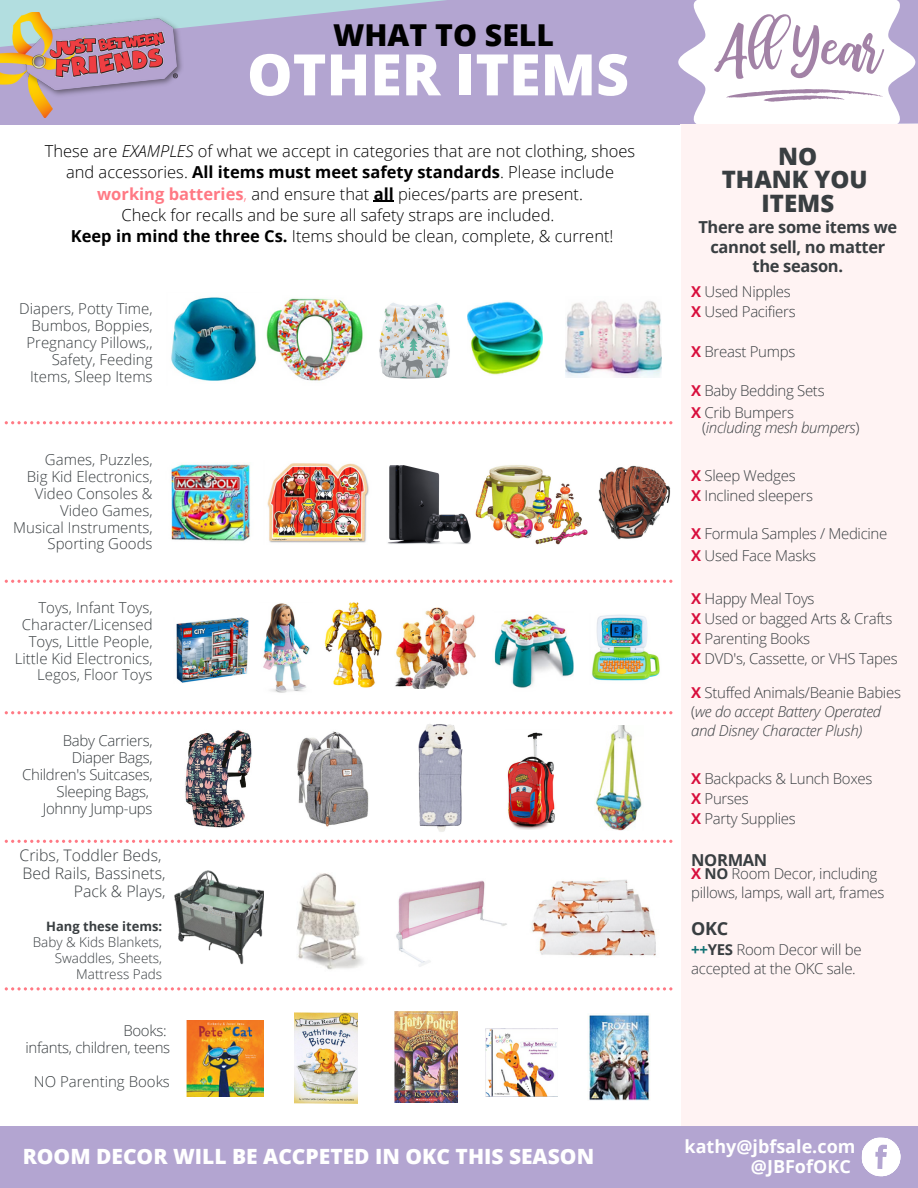
<style>
.page{position:relative;width:918px;height:1188px;background:#fff}
.page>*{position:absolute;margin:0;border:0;box-sizing:border-box;transform-origin:0 0}
.t1{font:800 57.3px "Open Sans";color:#fff}
.t2{font:53.85px "bhatoshine";color:#a282a6}
.t3{font:800 30.15px "Open Sans";color:#000}
.t4{font:800 24px "Open Sans";color:#393e41}
.t5{font:800 21px "Open Sans";color:#fff}
.t6{font:700 18px "Open Sans";color:#fff}
.t7{font:700 18px "Open Sans";color:#393e41}
.t8{font:300 16.5px "Open Sans";color:#000}
.t9{font:700 16.5px "Open Sans";color:#000}
.t10{font:700 16.5px/19.2px "Open Sans";letter-spacing:-.02em;color:#393e41;text-align:center}
.t11{font:300 15.9px "Open Sans";color:#393e41}
.t12{font:300 15px/19px "Open Sans";letter-spacing:-.02em;color:#393e41}
.t13{font:300 15px/16.8px "Open Sans";color:#393e41;text-align:right}
.t14{font:italic 300 15px/19px "Open Sans";letter-spacing:-.02em;color:#393e41}
.t15{font:300 13.5px "Open Sans";color:#393e41}
.t16{font:700 12.9px "Open Sans";color:#393e41}
.s1{font-style:italic}
.s2{font-weight:300}
.s3{font-weight:700;color:#ff7984}
.s4{color:#ff7984}
.s5{font-weight:700}
.s6{font-weight:700;color:#d80f3d}
.s7{font-style:normal}
.s8{font-weight:700;color:#0f7173}
</style>
<div class="page">
<svg style="left:0;top:0;width:918px;height:125px;background:#b2aad2"></svg>
<img style="left:0;top:12px;width:183px;height:106px">
<svg style="left:678px;top:0;width:237px;height:125px"></svg>
<div style="left:680px;top:125px;width:238px;height:1001px;background:#fff3f3"></div>
<img style="left:467px;top:301px;width:75px;height:74px">
<img style="left:565px;top:301px;width:97px;height:76px">
<img style="left:297px;top:873px;width:66px;height:97px">
<svg style="left:5px;top:421px;width:667px;height:3px"></svg>
<svg style="left:5px;top:580px;width:667px;height:3px"></svg>
<svg style="left:5px;top:711px;width:667px;height:3px"></svg>
<svg style="left:5px;top:840px;width:667px;height:3px"></svg>
<img style="left:171px;top:297px;width:192px;height:84px">
<img style="left:379px;top:303px;width:71px;height:76px">
<img style="left:171px;top:463px;width:80px;height:78px">
<img style="left:267px;top:463px;width:102px;height:80px">
<img style="left:387px;top:465px;width:84px;height:79px">
<img style="left:475px;top:465px;width:113px;height:80px">
<img style="left:599px;top:465px;width:72px;height:75px">
<img style="left:263px;top:603px;width:47px;height:90px">
<img style="left:324px;top:602px;width:58px;height:86px">
<img style="left:176px;top:618px;width:73px;height:65px">
<img style="left:395px;top:608px;width:81px;height:81px">
<img style="left:494px;top:614px;width:79px;height:74px">
<img style="left:592px;top:614px;width:68px;height:67px">
<img style="left:185px;top:730px;width:67px;height:98px">
<img style="left:507px;top:732px;width:48px;height:97px">
<img style="left:297px;top:731px;width:72px;height:96px">
<img style="left:595px;top:725px;width:47px;height:106px">
<img style="left:174px;top:871px;width:90px;height:94px">
<img style="left:396px;top:880px;width:111px;height:87px">
<svg style="left:5px;top:987px;width:667px;height:3px"></svg>
<img style="left:531px;top:879px;width:125px;height:78px">
<img style="left:486px;top:1029px;width:71px;height:67px">
<img style="left:294px;top:1013px;width:63px;height:91px">
<img style="left:588px;top:1015px;width:62px;height:86px">
<img style="left:187px;top:1020px;width:76px;height:77px">
<img style="left:394px;top:1011px;width:63px;height:91px">
<div style="left:0;top:1126px;width:918px;height:62px;background:#b3a5d1"></div>
<svg style="left:861px;top:1137px;width:40px;height:40px"></svg>
<img style="left:418px;top:724px;width:45px;height:108px">
<svg style="left:374px;top:201px;width:20px;height:1px"></svg>
<p class="t3" style="left:333px;top:14px;width:223px">WHAT TO SELL</p>
<p class="t1" style="left:247px;top:34px;width:384px">OTHER ITEMS</p>
<p class="t8" style="left:45px;top:139px;width:592px">These are <span class="s1">EXAMPLES</span> of what we accept in categories that are not clothing, shoes</p>
<p class="t9" style="left:66px;top:161px;width:549px"><span class="s2">and accessories.</span> All items must meet safety standards<span class="s2">. Please include</span></p>
<p class="t8" style="left:97px;top:182px;width:487px"><span class="s3">working batteries</span><span class="s4">,</span> and ensure that <span class="s5">all</span> pieces/parts are present.</p>
<p class="t8" style="left:121px;top:203px;width:434px">Check for recalls and be sure all safety straps are included.</p>
<p class="t8" style="left:71px;top:225px;width:544px"><span class="s5">Keep in mind the three Cs.</span> Items should be clean, complete, &amp; current!</p>
<p class="t13" style="left:19px;top:300px;width:135px">Diapers, Potty Time,<br>Bumbos, Boppies,<br>Pregnancy Pillows,,<br>Safety, Feeding<br>Items, Sleep Items</p>
<p class="t13" style="left:45px;top:451px;width:109px">Games, Puzzles,</p>
<p class="t13" style="left:27px;top:468px;width:127px">Big Kid Electronics,<br>Video Consoles &amp;<br>Video Games,</p>
<p class="t13" style="left:13px;top:518px;width:141px">Musical Instruments,<br>Sporting Goods</p>
<p class="t13" style="left:15px;top:599px;width:139px">Toys, Infant Toys,<br>Character/Licensed<br>Toys, Little People,<br>Little Kid Electronics,<br>Legos, Floor Toys</p>
<p class="t12" style="left:63px;top:731px;width:91px">Baby Carriers,</p>
<p class="t12" style="left:72px;top:748px;width:82px">Diaper Bags,</p>
<p class="t12" style="left:22px;top:765px;width:132px">Children's Suitcases,</p>
<p class="t12" style="left:57px;top:782px;width:94px">Sleeping Bags,</p>
<p class="t12" style="left:43px;top:798px;width:111px">Johnny Jump-ups</p>
<p class="t11" style="left:20px;top:844px;width:143px">Cribs, Toddler Beds,</p>
<p class="t11" style="left:23px;top:862px;width:145px">Bed Rails, Bassinets,</p>
<p class="t11" style="left:74px;top:880px;width:93px">Pack &amp; Plays,</p>
<p class="t16" style="left:46px;top:917px;width:118px">Hang these items:</p>
<p class="t15" style="left:33px;top:933px;width:131px">Baby &amp; Kids Blankets,</p>
<p class="t15" style="left:55px;top:949px;width:109px">Swaddles, Sheets,</p>
<p class="t15" style="left:76px;top:965px;width:87px">Mattress Pads</p>
<p class="t12" style="left:123px;top:1021px;width:45px">Books:</p>
<p class="t12" style="left:25px;top:1038px;width:146px">infants, children, teens</p>
<p class="t13" style="left:34px;top:1073px;width:137px">NO Parenting Books</p>
<p class="t5" style="left:23px;top:1141px;width:573px">ROOM DECOR WILL BE ACCPETED IN OKC THIS SEASON</p>
<p class="t2" style="left:722px;top:7px;width:161px">All Year</p>
<p class="t4" style="left:778px;top:139px;width:41px">NO</p>
<p class="t4" style="left:722px;top:163px;width:147px">THANK YOU</p>
<p class="t4" style="left:761px;top:186px;width:74px">ITEMS</p>
<p class="t10" style="left:698px;top:217px;width:200px">There are some items we cannot sell, no matter the season.</p>
<p class="t12" style="left:691px;top:281px;width:101px"><span class="s6">X</span> Used Nipples</p>
<p class="t12" style="left:691px;top:301px;width:106px"><span class="s6">X</span> Used Pacifiers</p>
<p class="t12" style="left:691px;top:341px;width:106px"><span class="s6">X</span> Breast Pumps</p>
<p class="t12" style="left:691px;top:380px;width:135px"><span class="s6">X</span> Baby Bedding Sets</p>
<p class="t12" style="left:691px;top:402px;width:104px"><span class="s6">X</span> Crib Bumpers</p>
<p class="t14" style="left:702px;top:417px;width:159px"><span class="s7">(</span>including mesh bumpers<span class="s7">)</span></p>
<p class="t12" style="left:691px;top:465px;width:106px"><span class="s6">X</span> Sleep Wedges</p>
<p class="t12" style="left:691px;top:485px;width:123px"><span class="s6">X</span> Inclined sleepers</p>
<p class="t12" style="left:691px;top:523px;width:198px"><span class="s6">X</span> Formula Samples / Medicine</p>
<p class="t12" style="left:691px;top:545px;width:126px"><span class="s6">X</span> Used Face Masks</p>
<p class="t12" style="left:691px;top:588px;width:125px"><span class="s6">X</span> Happy Meal Toys</p>
<p class="t12" style="left:691px;top:608px;width:203px"><span class="s6">X</span> Used or bagged Arts &amp; Crafts</p>
<p class="t12" style="left:691px;top:628px;width:120px"><span class="s6">X</span> Parenting Books</p>
<p class="t12" style="left:691px;top:648px;width:208px"><span class="s6">X</span> DVD's, Cassette, or VHS Tapes</p>
<p class="t12" style="left:691px;top:682px;width:211px"><span class="s6">X</span> Stuffed Animals/Beanie Babies</p>
<p class="t14" style="left:691px;top:701px;width:192px"><span class="s7">(</span>we do accept Battery Operated and Disney Character Plush)</p>
<p class="t12" style="left:691px;top:768px;width:183px"><span class="s6">X</span> Backpacks &amp; Lunch Boxes</p>
<p class="t12" style="left:691px;top:788px;width:59px"><span class="s6">X</span> Purses</p>
<p class="t12" style="left:691px;top:808px;width:106px"><span class="s6">X</span> Party Supplies</p>
<p class="t10" style="left:691px;top:850px;width:78px">NORMAN</p>
<p class="t12" style="left:691px;top:863px;width:195px"><span class="s6">X</span> <span class="s5">NO</span> Room Decor, including pillows, lamps, wall art, frames</p>
<p class="t7" style="left:691px;top:915px;width:38px">OKC</p>
<p class="t12" style="left:691px;top:939px;width:172px"><span class="s8">++</span><span class="s5">YES</span> Room Decor will be accepted at the OKC sale.</p>
<p class="t6" style="left:685px;top:1134px;width:172px">kathy@jbfsale.com</p>
<p class="t6" style="left:751px;top:1153px;width:101px">@JBFofOKC</p>
</div>
